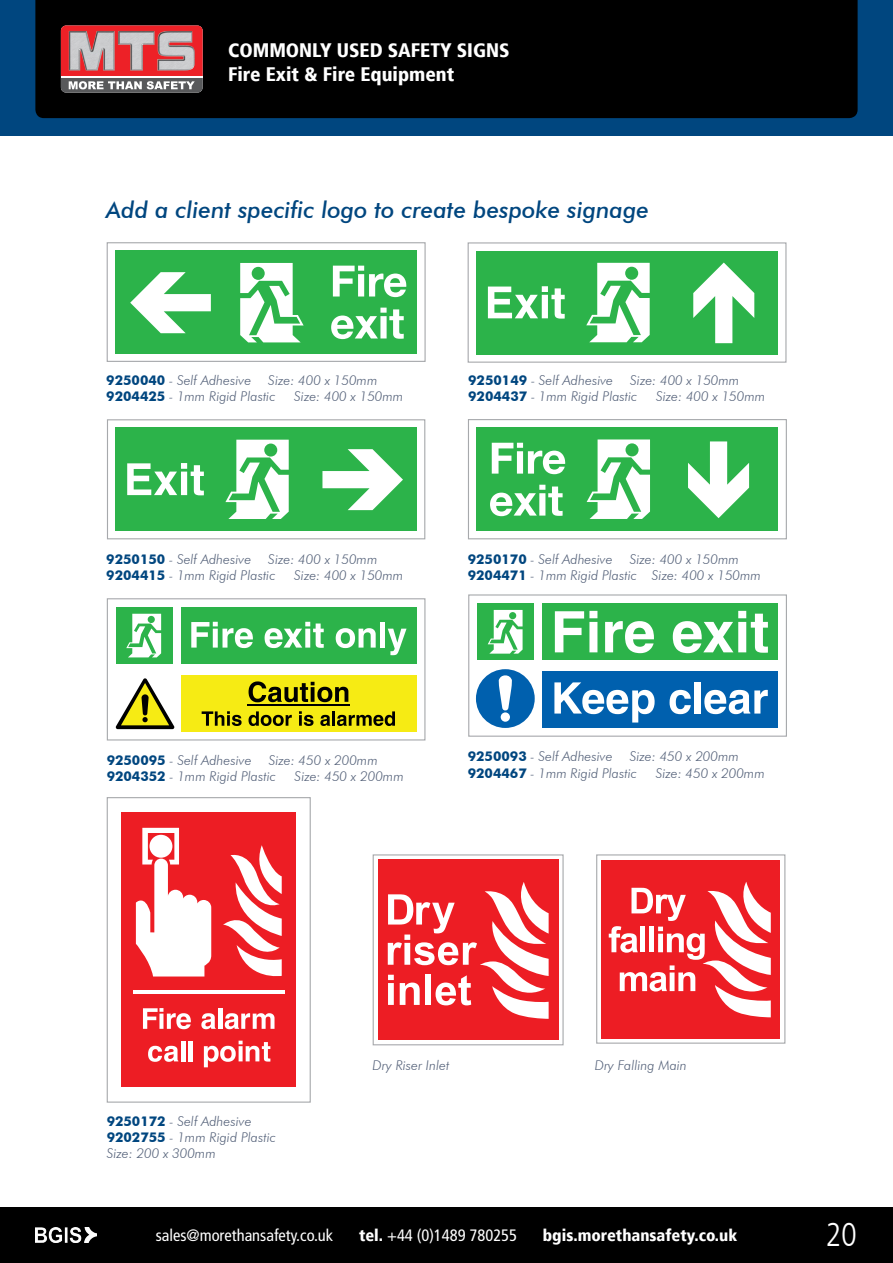
<style>
.page{position:relative;width:893px;height:1263px;background:#fff}
.page>*{position:absolute;margin:0;border:0;box-sizing:border-box;transform-origin:0 0}
.t1{font:300 condensed 33px "Frutiger LT";color:#fff}
.t2{font:italic 500 23.4px "Futura BT";color:#00467f}
.t3{font:900 condensed 19.5px/23.4px "Frutiger";color:#fff}
.t4{font:condensed 16.5px "Frutiger LT";color:#fff}
.t5{font:900 condensed 16.5px "Frutiger";color:#fff}
.t6{font:italic 300 13.5px/16.2px "Futura BT";color:#546179}
.s1{font-weight:700;font-style:normal;color:#00467f}
.s2{font-family:"Frutiger";font-weight:900}
</style>
<div class="page">
<div style="left:0;top:0;width:893px;height:136px;background:#00467f"></div>
<div style="left:35px;top:0;width:823px;height:118px;background:#000"></div>
<svg style="left:61px;top:26px;width:142px;height:67px;background:#b95255"></svg>
<img style="left:118px;top:31px;width:37px;height:40px">
<img style="left:157px;top:31px;width:38px;height:40px">
<img style="left:69px;top:31px;width:46px;height:40px">
<hr style="left:61px;top:76px;width:142px;height:2px;background:#fff">
<div style="left:0;top:1208px;width:893px;height:55px;background:#000"></div>
<img style="left:36px;top:1228px;width:61px;height:15px">
<div style="left:115px;top:251px;width:302px;height:103px;background:#2cb34a"></div>
<svg style="left:333px;top:266px;width:73px;height:31px"></svg>
<svg style="left:331px;top:308px;width:73px;height:31px"></svg>
<svg style="left:240px;top:263px;width:64px;height:79px"></svg>
<svg style="left:130px;top:272px;width:81px;height:61px"></svg>
<div style="left:107px;top:242px;width:319px;height:120px;border:1px solid #a7a9ac"></div>
<div style="left:476px;top:428px;width:302px;height:103px;background:#2cb34a"></div>
<svg style="left:492px;top:443px;width:73px;height:31px"></svg>
<svg style="left:490px;top:485px;width:73px;height:31px"></svg>
<svg style="left:587px;top:439px;width:63px;height:80px"></svg>
<svg style="left:688px;top:441px;width:61px;height:77px"></svg>
<div style="left:468px;top:419px;width:319px;height:120px;border:1px solid #a7a9ac"></div>
<div style="left:477px;top:604px;width:57px;height:56px;background:#2cb34a"></div>
<svg style="left:488px;top:610px;width:35px;height:44px"></svg>
<div style="left:476px;top:669px;width:59px;height:59px;background:#0060ae;border-radius:50%"></div>
<div style="left:501px;top:712px;width:9px;height:10px;background:#fff;border-radius:50%"></div>
<svg style="left:498px;top:675px;width:14px;height:35px"></svg>
<div style="left:542px;top:671px;width:236px;height:57px;background:#0060ae"></div>
<div style="left:542px;top:603px;width:236px;height:57px;background:#2cb34a"></div>
<svg style="left:554px;top:682px;width:101px;height:40px"></svg>
<svg style="left:670px;top:690px;width:21px;height:24px"></svg>
<div style="left:694px;top:682px;width:6px;height:31px;background:#fff"></div>
<svg style="left:704px;top:690px;width:64px;height:24px"></svg>
<svg style="left:555px;top:611px;width:42px;height:41px"></svg>
<svg style="left:605px;top:621px;width:49px;height:32px"></svg>
<svg style="left:673px;top:611px;width:95px;height:42px"></svg>
<div style="left:468px;top:594px;width:319px;height:143px;border:1px solid #a7a9ac"></div>
<div style="left:115px;top:428px;width:302px;height:103px;background:#2cb34a"></div>
<svg style="left:225px;top:440px;width:64px;height:79px"></svg>
<svg style="left:322px;top:449px;width:81px;height:61px"></svg>
<svg style="left:127px;top:463px;width:77px;height:32px"></svg>
<div style="left:107px;top:419px;width:318px;height:120px;border:1px solid #a7a9ac"></div>
<div style="left:378px;top:860px;width:180px;height:180px;background:#ed1d24"></div>
<svg style="left:388px;top:882px;width:161px;height:137px"></svg>
<div style="left:373px;top:854px;width:191px;height:191px;border:1px solid #a7a9ac"></div>
<div style="left:601px;top:860px;width:179px;height:178px;background:#ed1d24"></div>
<svg style="left:609px;top:882px;width:162px;height:135px"></svg>
<div style="left:596px;top:854px;width:189px;height:190px;border:1px solid #a7a9ac"></div>
<div style="left:122px;top:812px;width:174px;height:275px;background:#ed1d24"></div>
<svg style="left:223px;top:845px;width:59px;height:132px"></svg>
<hr style="left:133px;top:990px;width:151px;height:4px;background:#fff">
<svg style="left:143px;top:1008px;width:48px;height:21px"></svg>
<svg style="left:201px;top:1013px;width:15px;height:16px"></svg>
<hr style="left:218px;top:1008px;width:4px;height:21px;background:#fff">
<svg style="left:225px;top:1013px;width:50px;height:16px"></svg>
<svg style="left:148px;top:1046px;width:30px;height:16px"></svg>
<hr style="left:181px;top:1041px;width:4px;height:20px;background:#fff">
<hr style="left:188px;top:1041px;width:4px;height:20px;background:#fff">
<svg style="left:204px;top:1041px;width:66px;height:26px"></svg>
<svg style="left:136px;top:828px;width:75px;height:148px"></svg>
<div style="left:107px;top:797px;width:204px;height:306px;border:1px solid #a7a9ac"></div>
<div style="left:476px;top:251px;width:302px;height:103px;background:#2cb34a"></div>
<svg style="left:586px;top:263px;width:64px;height:79px"></svg>
<svg style="left:693px;top:263px;width:61px;height:80px"></svg>
<svg style="left:488px;top:286px;width:77px;height:33px"></svg>
<div style="left:468px;top:242px;width:318px;height:121px;border:1px solid #a7a9ac"></div>
<div style="left:116px;top:607px;width:56px;height:57px;background:#2cb34a"></div>
<svg style="left:126px;top:614px;width:35px;height:43px"></svg>
<div style="left:181px;top:675px;width:235px;height:57px;background:#f6eb14"></div>
<div style="left:181px;top:607px;width:235px;height:57px;background:#2cb34a"></div>
<svg style="left:249px;top:681px;width:99px;height:21px"></svg>
<hr style="left:247px;top:704px;width:103px;height:1px;background:#000">
<svg style="left:202px;top:711px;width:40px;height:15px"></svg>
<svg style="left:249px;top:711px;width:43px;height:15px"></svg>
<svg style="left:299px;top:711px;width:14px;height:15px"></svg>
<svg style="left:320px;top:715px;width:10px;height:11px"></svg>
<hr style="left:332px;top:711px;width:3px;height:15px;background:#000">
<svg style="left:337px;top:711px;width:58px;height:15px"></svg>
<svg style="left:191px;top:622px;width:62px;height:26px"></svg>
<svg style="left:265px;top:622px;width:59px;height:26px"></svg>
<svg style="left:336px;top:628px;width:40px;height:20px"></svg>
<div style="left:380px;top:622px;width:5px;height:26px;background:#fff"></div>
<svg style="left:388px;top:629px;width:19px;height:26px"></svg>
<svg style="left:116px;top:678px;width:58px;height:51px"></svg>
<div style="left:107px;top:598px;width:318px;height:142px;border:1px solid #a7a9ac"></div>
<h3 class="t3" style="left:228px;top:39px;width:283px">COMMONLY USED SAFETY SIGNS<br>Fire Exit &amp; Fire Equipment</h3>
<h2 class="t2" style="left:106px;top:195px;width:544px">Add a client specific logo to create bespoke signage</h2>
<p class="t6" style="left:106px;top:372px;width:146px"><span class="s1">9250040</span> - Self Adhesive</p>
<p class="t6" style="left:106px;top:372px;width:273px;text-indent:162px">Size: 400 x 150mm<br><span class="s1">9204425</span> - 1mm Rigid Plastic</p>
<p class="t6" style="left:294px;top:388px;width:111px">Size: 400 x 150mm</p>
<p class="t6" style="left:468px;top:372px;width:146px"><span class="s1">9250149</span> - Self Adhesive</p>
<p class="t6" style="left:468px;top:372px;width:273px;text-indent:162px">Size: 400 x 150mm<br><span class="s1">9204437</span> - 1mm Rigid Plastic</p>
<p class="t6" style="left:656px;top:388px;width:111px">Size: 400 x 150mm</p>
<p class="t6" style="left:106px;top:551px;width:146px"><span class="s1">9250150</span> - Self Adhesive</p>
<p class="t6" style="left:106px;top:551px;width:273px;text-indent:162px">Size: 400 x 150mm<br><span class="s1">9204415</span> - 1mm Rigid Plastic</p>
<p class="t6" style="left:294px;top:567px;width:111px">Size: 400 x 150mm</p>
<p class="t6" style="left:468px;top:551px;width:146px"><span class="s1">9250170</span> - Self Adhesive</p>
<p class="t6" style="left:468px;top:551px;width:295px;text-indent:162px">Size: 400 x 150mm<br><span class="s1">9204471</span> - 1mm Rigid Plastic Size: 400 x 150mm</p>
<p class="t6" style="left:107px;top:752px;width:146px"><span class="s1">9250095</span> - Self Adhesive</p>
<p class="t6" style="left:107px;top:752px;width:273px;text-indent:162px">Size: 450 x 200mm<br><span class="s1">9204352</span> - 1mm Rigid Plastic</p>
<p class="t6" style="left:295px;top:768px;width:111px">Size: 450 x 200mm</p>
<p class="t6" style="left:468px;top:748px;width:146px"><span class="s1">9250093</span> - Self Adhesive</p>
<p class="t6" style="left:468px;top:748px;width:273px;text-indent:162px">Size: 450 x 200mm<br><span class="s1">9204467</span> - 1mm Rigid Plastic</p>
<p class="t6" style="left:656px;top:765px;width:111px">Size: 450 x 200mm</p>
<p class="t6" style="left:107px;top:1113px;width:171px"><span class="s1">9250172</span> - Self Adhesive<br><span class="s1">9202755</span> - 1mm Rigid Plastic<br>Size: 200 x 300mm</p>
<p class="t6" style="left:373px;top:1057px;width:78px">Dry Riser Inlet</p>
<p class="t6" style="left:595px;top:1057px;width:93px">Dry Falling Main</p>
<p class="t4" style="left:156px;top:1226px;width:179px">sales@morethansafety.co.uk</p>
<p class="t4" style="left:359px;top:1226px;width:160px"><span class="s2">tel.</span> +44 (0)1489 780255</p>
<p class="t5" style="left:543px;top:1225px;width:196px">bgis.morethansafety.co.uk</p>
<h1 class="t1" style="left:825px;top:1216px;width:33px">20</h1>
</div>
